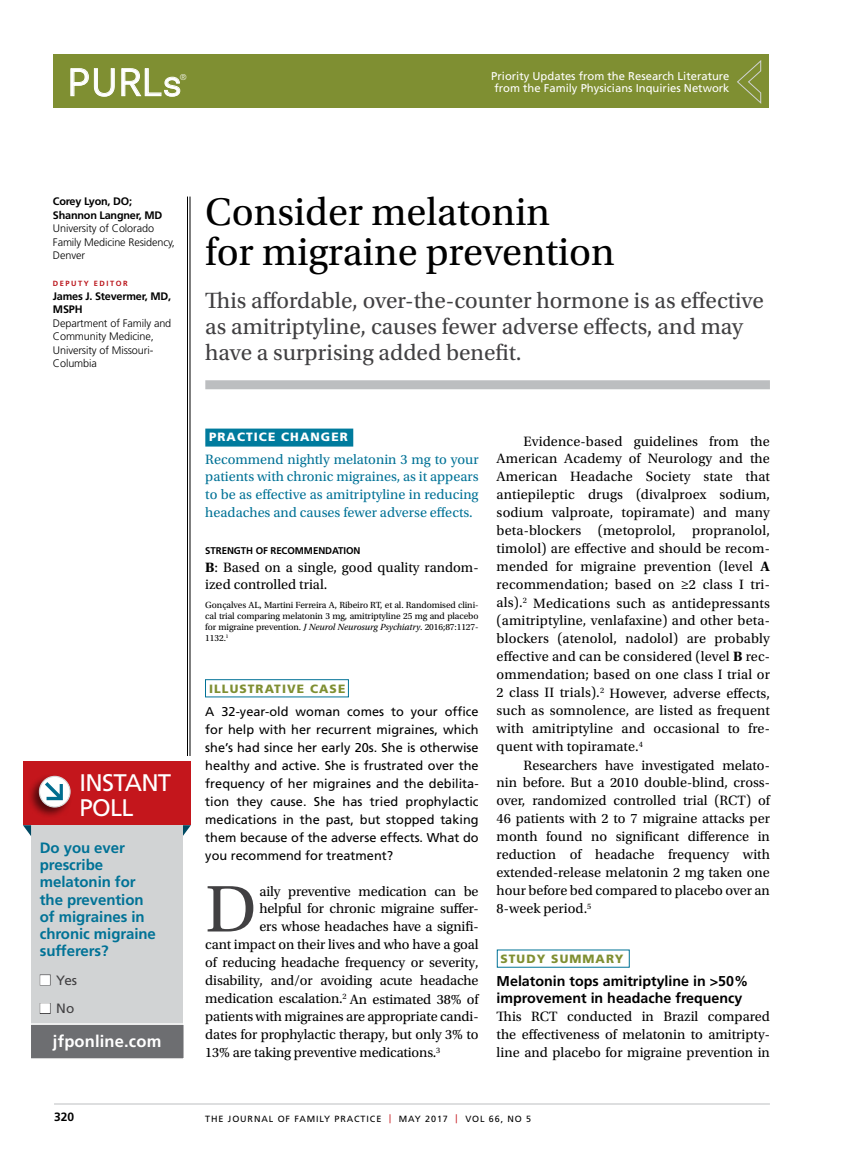
<style>
.page{position:relative;width:851px;height:1161px;background:#fff}
.page>*{position:absolute;margin:0;border:0;box-sizing:border-box;transform-origin:0 0}
.t1{font:69.45px "Utopia Std";color:#414042}
.t2{font:40.5px/40.5px "Utopia Std";color:#000}
.t3{font:36px "Neuzeit SLT Std";letter-spacing:.04em;color:#fff}
.t4{font:24px/25.2px "Frutiger LT Std";letter-spacing:-.03em;color:#fff}
.t5{font:23.25px/26.2px "Utopia Std";color:#414042}
.t6{font:700 16.5px "Frutiger LT Std";letter-spacing:.01em;color:#fff}
.t7{font:700 15px/17.2px "Frutiger LT Std";letter-spacing:-.005em;color:#007296}
.t8{font:14.25px/18px "Utopia Std";letter-spacing:-.01em;color:#000;text-align:justify}
.t9{font:14.25px/18px "Utopia Std";color:#007296;text-align:justify}
.t10{font:700 14.25px/18px "Frutiger LT Std";color:#000}
.t11{font:13.5px "Frutiger LT Std";color:#414042}
.t12{font:12.75px/18px "Frutiger LT Std";color:#000;text-align:justify}
.t13{font:900 12px "Frutiger LT Std";letter-spacing:.09em;color:#7f8f32}
.t14{font:900 12px "Frutiger LT Std";letter-spacing:.09em;color:#fff}
.t15{font:700 12px "Frutiger LT Std";color:#000}
.t16{font:11.25px "Frutiger LT Std";color:#fff}
.t17{font:300 10.8px/13.5px "Frutiger LT Std";letter-spacing:-.01em;color:#000}
.t18{font:700 10.8px/13.5px "Frutiger LT Std";letter-spacing:-.02em;color:#000}
.t19{font:700 9.75px "Frutiger LT Std";letter-spacing:-.005em;color:#000}
.t20{font:9.3px/10.8px "Utopia Std";letter-spacing:-.01em;color:#000;text-align:justify}
.t21{font:9px "Frutiger LT Std";letter-spacing:.1em;color:#000}
.t22{font:7.8px "Neuzeit SLT Std";color:#fff}
.t23{font:700 7.5px "Frutiger LT Std";letter-spacing:.2em;color:#ba141a}
.s1{color:#fff}
.s2{font-weight:700}
.s3{font-style:italic}
.s4{color:#c4161c}
</style>
<div class="page">
<hr style="left:54px;top:1104px;width:716px;height:1px;background:#bcbec0">
<div style="left:53px;top:54px;width:716px;height:54px;background:#7f8f32"></div>
<svg style="left:737px;top:60px;width:24px;height:44px"></svg>
<svg style="left:71px;top:68px;width:44px;height:29px"></svg>
<svg style="left:121px;top:68px;width:59px;height:29px"></svg>
<hr style="left:190px;top:197px;width:1px;height:559px;background:#000">
<hr style="left:187px;top:197px;width:1px;height:559px;background:#000">
<div style="left:205px;top:380px;width:565px;height:9px;background:#bcbec0"></div>
<div style="left:205px;top:429px;width:148px;height:18px;background:#007b9d"></div>
<svg style="left:183px;top:825px;width:8px;height:11px"></svg>
<div style="left:31px;top:773px;width:152px;height:254px;background:#d1d3d4"></div>
<div style="left:23px;top:761px;width:168px;height:64px;background:#c4161c"></div>
<div style="left:40px;top:975px;width:11px;height:10px;border:1px solid #414042"></div>
<div style="left:40px;top:1003px;width:11px;height:11px;border:1px solid #414042"></div>
<svg style="left:23px;top:825px;width:8px;height:11px"></svg>
<div style="left:27px;top:774px;width:46px;height:45px;background:#000;opacity:.59"></div>
<svg style="left:39px;top:776px;width:31px;height:31px"></svg>
<div style="left:39px;top:776px;width:32px;height:32px;border:1px solid #d5d7d8;border-radius:50%"></div>
<svg style="left:45px;top:782px;width:18px;height:18px"></svg>
<div style="left:29px;top:1023px;width:156px;height:37px;background:#6d6e71;border:2px solid #fff"></div>
<h3 class="t3" style="left:68px;top:60px;width:115px">PURLs</h3>
<p class="t22" style="left:180px;top:72px;width:8px">®</p>
<p class="t16" style="left:491px;top:69px;width:240px">Priority Updates from the Research Literature</p>
<p class="t16" style="left:494px;top:81px;width:237px">from the Family Physicians Inquiries Network</p>
<p class="t18" style="left:53px;top:195px;width:111px">Corey Lyon, DO;<br>Shannon Langner, MD</p>
<p class="t17" style="left:53px;top:222px;width:123px">University of Colorado<br>Family Medicine Residency,<br>Denver</p>
<p class="t23" style="left:53px;top:279px;width:76px">DEPUTY EDITOR</p>
<p class="t18" style="left:53px;top:289px;width:120px">James J. Stevermer, MD,<br>MSPH</p>
<p class="t17" style="left:53px;top:316px;width:120px">Department of Family and<br>Community Medicine,<br>University of Missouri-<br>Columbia</p>
<h3 class="t4" style="left:80px;top:770px;width:93px">INSTANT<br>POLL</h3>
<p class="t7" style="left:40px;top:839px;width:118px">Do you ever prescribe melatonin for the prevention of migraines in chronic migraine sufferers?</p>
<p class="t11" style="left:40px;top:972px;width:39px"><span class="s1">■</span> Yes</p>
<p class="t11" style="left:40px;top:1001px;width:36px"><span class="s1">■</span> No</p>
<p class="t6" style="left:53px;top:1031px;width:110px">jfponline.com</p>
<h2 class="t2" style="left:205px;top:192px;width:411px">Consider melatonin<br>for migraine prevention</h2>
<h3 class="t5" style="left:205px;top:288px;width:560px">This affordable, over-the-counter hormone is as effective as amitriptyline, causes fewer adverse effects, and may have a surprising added benefit.</h3>
<p class="t14" style="left:209px;top:430px;width:140px">PRACTICE CHANGER</p>
<p class="t9" style="left:205px;top:450px;width:275px">Recommend nightly melatonin 3 mg to your patients with chronic migraines, as it appears to be as effective as amitriptyline in reducing headaches and causes fewer adverse effects.</p>
<p class="t19" style="left:205px;top:544px;width:157px">STRENGTH OF RECOMMENDATION</p>
<p class="t8" style="left:205px;top:558px;width:275px"><span class="s2">B</span>: Based on a single, good quality random&shy;ized controlled trial.</p>
<p class="t20" style="left:205px;top:600px;width:275px">Gonçalves AL, Martini Ferreira A, Ribeiro RT, et al. Randomised clini&shy;cal trial comparing melatonin 3 mg, amitriptyline 25 mg and placebo for migraine prevention. <span class="s3">J Neurol Neurosurg Psychiatry</span>. 2016;87:1127- 1132.<sup>1</sup></p>
<p class="t13" style="left:209px;top:682px;width:138px">ILLUSTRATIVE CASE</p>
<p class="t12" style="left:205px;top:702px;width:275px">A 32-year-old woman comes to your office for help with her recurrent migraines, which she’s had since her early 20s. She is otherwise healthy and active. She is frustrated over the frequency of her migraines and the debilita&shy;tion they cause. She has tried prophylactic medications in the past, but stopped taking them because of the adverse effects. What do you recommend for treatment?</p>
<h1 class="t1" style="left:205px;top:871px;width:53px">D</h1>
<p class="t8" style="left:259px;top:882px;width:221px">aily preventive medication can be</p>
<p class="t8" style="left:259px;top:900px;width:221px">helpful for chronic migraine suffer-</p>
<p class="t8" style="left:259px;top:918px;width:221px">ers whose headaches have a signifi-</p>
<p class="t8" style="left:205px;top:936px;width:275px">cant impact on their lives and who have a goal</p>
<p class="t8" style="left:205px;top:954px;width:275px">of reducing headache frequency or severity,</p>
<p class="t8" style="left:205px;top:972px;width:275px">disability, and/or avoiding acute headache</p>
<p class="t8" style="left:205px;top:990px;width:275px">medication escalation.<sup>2</sup> An estimated 38% of</p>
<p class="t8" style="left:205px;top:1008px;width:275px">patients with migraines are appropriate candi-</p>
<p class="t8" style="left:205px;top:1026px;width:275px">dates for prophylactic therapy, but only 3% to</p>
<p class="t8" style="left:205px;top:1044px;width:237px">13% are taking preventive medications.<sup>3</sup></p>
<p class="t8" style="left:496px;top:432px;width:275px;text-indent:27px">Evidence-based guidelines from the American Academy of Neurology and the American Headache Society state that antiepileptic drugs (divalproex sodium, sodium valproate, topiramate) and many beta-blockers (metoprolol, propranolol, timolol) are effective and should be recom&shy;mended for migraine prevention (level <span class="s2">A </span>recommendation; based on ≥2 class I tri&shy;als).<sup>2</sup> Medications such as antidepressants (amitriptyline, venlafaxine) and other beta&shy;blockers (atenolol, nadolol) are probably effective and can be considered (level <span class="s2">B</span> rec&shy;ommendation; based on one class I trial or 2 class II trials).<sup>2</sup> However, adverse effects, such as somnolence, are listed as frequent with amitriptyline and occasional to fre&shy;quent with topiramate.<sup>4</sup></p>
<p class="t8" style="left:496px;top:756px;width:275px;text-indent:27px">Researchers have investigated melato&shy;nin before. But a 2010 double-blind, cross&shy;over, randomized controlled trial (RCT) of 46 patients with 2 to 7 migraine attacks per month found no significant difference in reduction of headache frequency with extended-release melatonin 2 mg taken one hour before bed compared to placebo over an 8-week period.<sup>5</sup></p>
<p class="t13" style="left:500px;top:952px;width:124px">STUDY SUMMARY</p>
<p class="t10" style="left:496px;top:972px;width:253px">Melatonin tops amitriptyline in &gt;50% improvement in headache frequency</p>
<p class="t8" style="left:496px;top:1008px;width:275px">This RCT conducted in Brazil compared the effectiveness of melatonin to amitripty&shy;line and placebo for migraine prevention in</p>
<p class="t15" style="left:54px;top:1110px;width:22px">320</p>
<p class="t21" style="left:205px;top:1113px;width:327px">THE JOURNAL OF FAMILY PRACTICE <span class="s4">|</span> MAY 2017 <span class="s4">|</span> VOL 66, NO 5</p>
</div>
